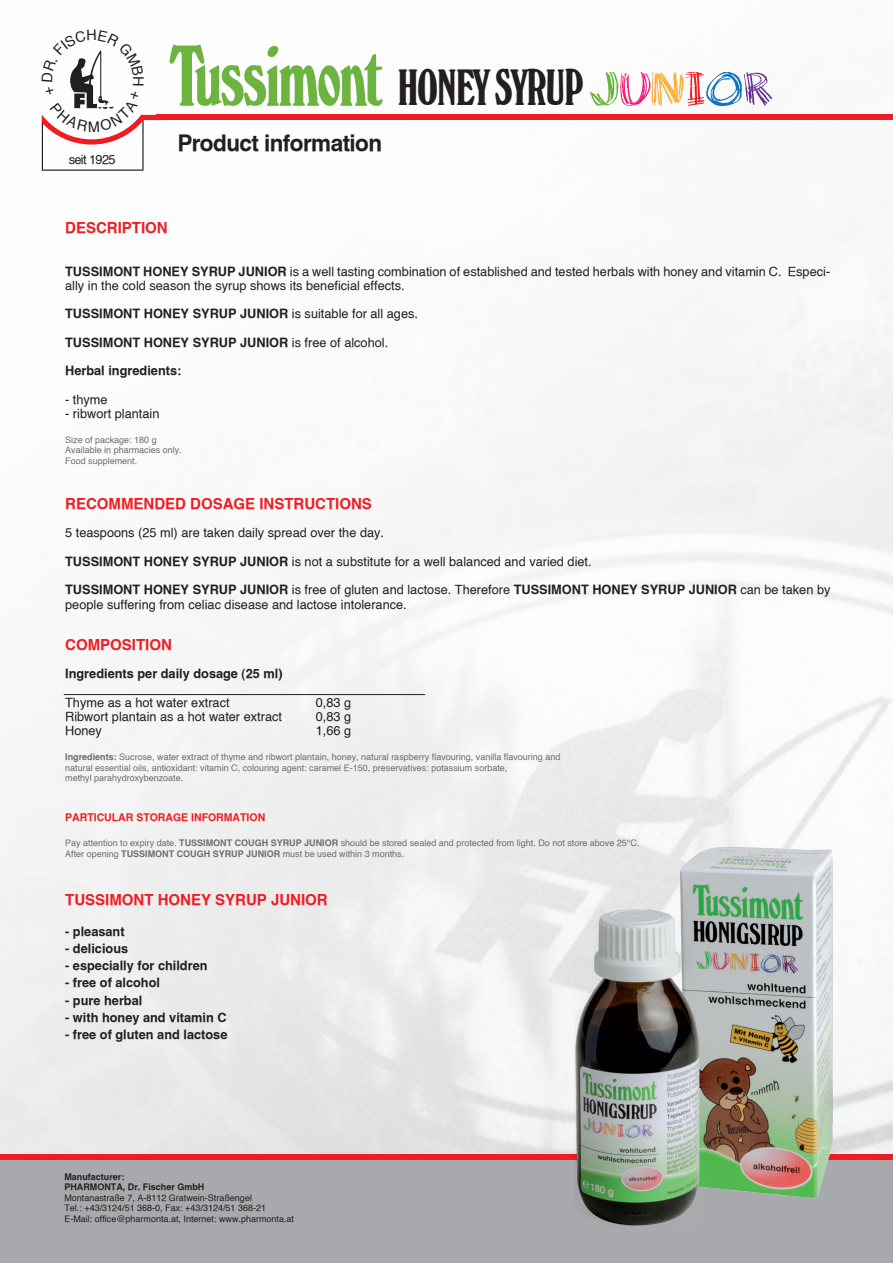
<style>
.page{position:relative;width:893px;height:1263px;background:#fff}
.page>*{position:absolute;margin:0;border:0;box-sizing:border-box;transform-origin:0 0}
.t1{font:49.5px "Windsor BT Elongated";letter-spacing:-.05em;color:#231f20}
.t2{font:700 22.5px "Helvetica";letter-spacing:-.025em;color:#231f20}
.t3{font:700 15px "Helvetica";color:#ee1d23}
.t4{font:12.9px "Helvetica";letter-spacing:-.05em;color:#231f20}
.t5{font:12.75px/14.2px "Helvetica";color:#231f20}
.t6{font:700 12.75px "Helvetica";color:#231f20}
.t7{font:700 10.5px "Helvetica";color:#ee1d23}
.t8{font:9px/10.5px "Helvetica";color:#6c6d70}
.t9{font:9px/10.5px "Helvetica";color:#231f20}
.t10{font:700 9px/10.5px "Helvetica";color:#231f20}
.s1{font-weight:700}
.s2{font-weight:400}
</style>
<div class="page">
<img style="left:0;top:71px;width:893px;height:1083px">
<div style="left:0;top:1157px;width:893px;height:106px;background:#a8a9ad"></div>
<div style="left:157px;top:115px;width:736px;height:5px;background:#ee1d23"></div>
<div style="left:0;top:1154px;width:893px;height:6px;background:#ee1d23"></div>
<hr style="left:64px;top:694px;width:361px;height:1px;background:#231f20">
<svg style="left:590px;top:72px;width:182px;height:34px"></svg>
<img style="left:575px;top:839px;width:263px;height:387px">
<svg style="left:42px;top:44px;width:342px;height:127px"></svg>
<p class="t4" style="left:69px;top:151px;width:48px">seit 1925</p>
<h2 class="t2" style="left:177px;top:128px;width:206px">Product information</h2>
<h1 class="t1" style="left:397px;top:58px;width:189px">HONEY SYRUP</h1>
<p class="t3" style="left:65px;top:217px;width:104px">DESCRIPTION</p>
<p class="t5" style="left:65px;top:265px;width:766px"><span class="s1">TUSSIMONT HONEY SYRUP JUNIOR</span> is a well tasting combination of established and tested herbals with honey and vitamin C. Especi&shy;ally in the cold season the syrup shows its beneficial effects.</p>
<p class="t6" style="left:65px;top:305px;width:354px">TUSSIMONT HONEY SYRUP JUNIOR <span class="s2">is suitable for all ages.</span></p>
<p class="t6" style="left:65px;top:334px;width:325px">TUSSIMONT HONEY SYRUP JUNIOR <span class="s2">is free of alcohol.</span></p>
<p class="t6" style="left:65px;top:362px;width:118px">Herbal ingredients:</p>
<p class="t5" style="left:65px;top:393px;width:44px">- thyme</p>
<p class="t5" style="left:65px;top:407px;width:96px">- ribwort plantain</p>
<p class="t8" style="left:65px;top:435px;width:118px">Size of package: 180 g<br>Available in pharmacies only.<br>Food supplement.</p>
<p class="t3" style="left:65px;top:493px;width:308px">RECOMMENDED DOSAGE INSTRUCTIONS</p>
<p class="t5" style="left:65px;top:526px;width:320px">5 teaspoons (25 ml) are taken daily spread over the day.</p>
<p class="t5" style="left:65px;top:555px;width:528px"><span class="s1">TUSSIMONT HONEY SYRUP JUNIOR</span> is not a substitute for a well balanced and varied diet.</p>
<p class="t5" style="left:65px;top:583px;width:767px"><span class="s1">TUSSIMONT HONEY SYRUP JUNIOR</span> is free of gluten and lactose. Therefore <span class="s1">TUSSIMONT HONEY SYRUP JUNIOR</span> can be taken by people suffering from celiac disease and lactose intolerance.</p>
<p class="t3" style="left:65px;top:634px;width:108px">COMPOSITION</p>
<p class="t6" style="left:65px;top:665px;width:219px">Ingredients per daily dosage (25 ml)</p>
<p class="t5" style="left:65px;top:696px;width:166px">Thyme as a hot water extract</p>
<p class="t5" style="left:316px;top:696px;width:37px">0,83 g</p>
<p class="t5" style="left:65px;top:710px;width:218px">Ribwort plantain as a hot water extract</p>
<p class="t5" style="left:316px;top:710px;width:37px">0,83 g</p>
<p class="t5" style="left:65px;top:724px;width:38px">Honey</p>
<p class="t5" style="left:316px;top:724px;width:37px">1,66 g</p>
<p class="t8" style="left:65px;top:752px;width:497px"><span class="s1">Ingredients:</span> Sucrose, water extract of thyme and ribwort plantain, honey, natural raspberry flavouring, vanilla flavouring and natural essential oils, antioxidant: vitamin C, colouring agent: caramel E-150, preservatives: potassium sorbate,<br>methyl parahydroxybenzoate.</p>
<p class="t7" style="left:65px;top:810px;width:202px">PARTICULAR STORAGE INFORMATION</p>
<p class="t8" style="left:65px;top:838px;width:576px">Pay attention to expiry date. <span class="s1">TUSSIMONT COUGH SYRUP JUNIOR</span> should be stored sealed and protected from light. Do not store above 25°C.<br>After opening <span class="s1">TUSSIMONT COUGH SYRUP JUNIOR</span> must be used within 3 months.</p>
<p class="t3" style="left:65px;top:889px;width:264px">TUSSIMONT HONEY SYRUP JUNIOR</p>
<p class="t6" style="left:65px;top:922px;width:61px">- pleasant</p>
<p class="t6" style="left:65px;top:940px;width:65px">- delicious</p>
<p class="t6" style="left:65px;top:957px;width:144px">- especially for children</p>
<p class="t6" style="left:65px;top:974px;width:96px">- free of alcohol</p>
<p class="t6" style="left:65px;top:991px;width:79px">- pure herbal</p>
<p class="t6" style="left:65px;top:1009px;width:163px">- with honey and vitamin C</p>
<p class="t6" style="left:65px;top:1026px;width:164px">- free of gluten and lactose</p>
<p class="t10" style="left:64px;top:1172px;width:142px">Manufacturer:<br>PHARMONTA, Dr. Fischer GmbH</p>
<p class="t9" style="left:64px;top:1193px;width:231px">Montanastraße 7, A-8112 Gratwein-Straßengel<br>Tel.: +43/3124/51 368-0, Fax: +43/3124/51 368-21<br>E-Mail: office@pharmonta.at, Internet: www.pharmonta.at</p>
</div>
